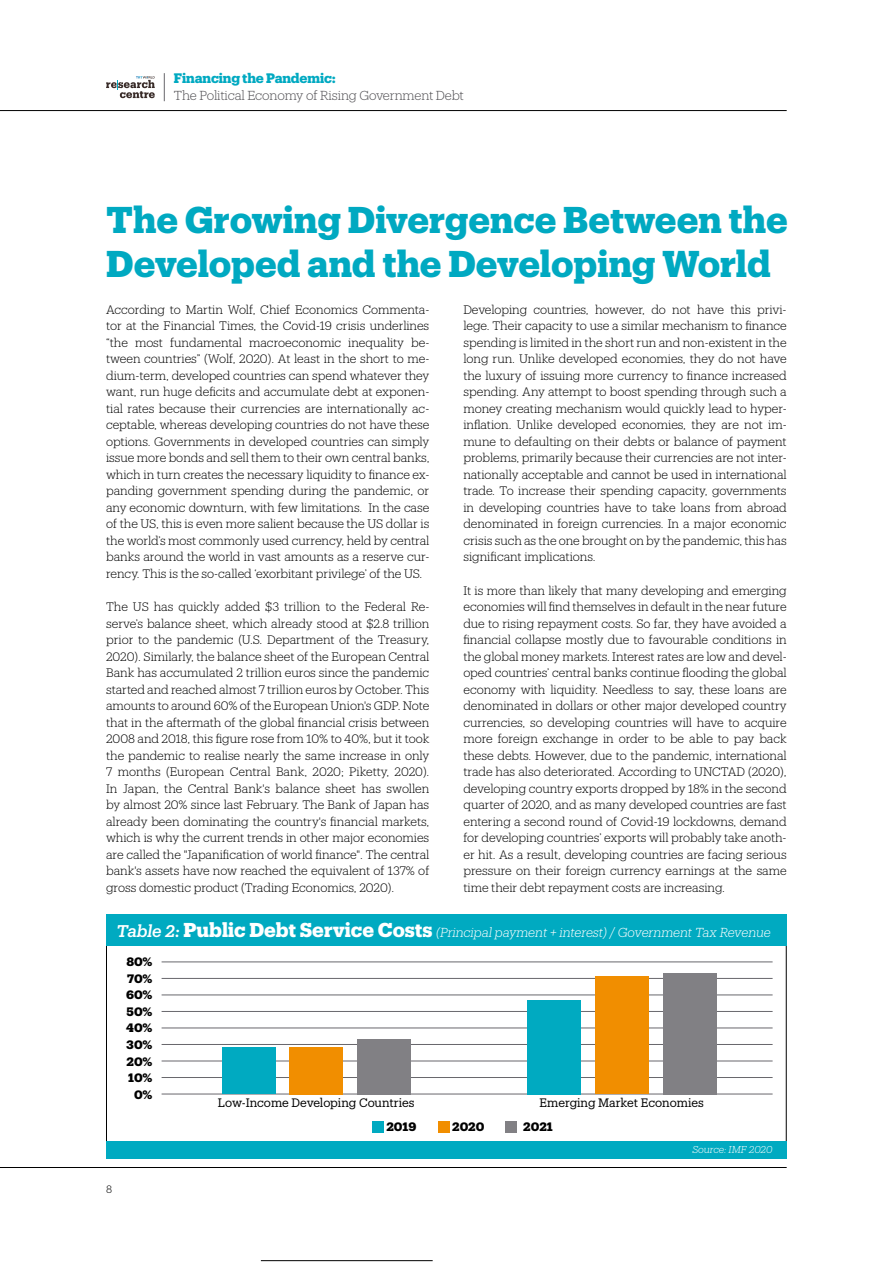
<style>
.page{position:relative;width:893px;height:1263px;background:#fff}
.page>*{position:absolute;margin:0;border:0;box-sizing:border-box;transform-origin:0 0}
.t1{font:700 36.45px/43.8px "Produkt";color:#00a9c1}
.t2{font:700 13.5px "Produkt";letter-spacing:-.01em;color:#00a9c1}
.t3{font:italic 300 12.75px "Produkt";letter-spacing:-.005em;color:#fff}
.t4{font:300 12.75px "Produkt";letter-spacing:-.015em;color:#504f53}
.t5{font:300 12px/16.5px "Produkt";letter-spacing:-.005em;color:#000;text-align:justify}
.t6{font:12px "Produkt";letter-spacing:-.005em;color:#000}
.t7{font:700 12px/16.6px "Produkt";letter-spacing:-.005em;color:#000;text-align:right}
.t8{font:300 10.5px "Produkt";color:#000}
.t9{font:italic 300 9.75px "Produkt";color:#fff}
.s1{font-weight:500;font-size:16.65px}
.s2{font-weight:700;font-style:normal;font-size:19.65px}
</style>
<div class="page">
<hr style="left:0;top:110px;width:787px;height:1px;background:#000">
<svg style="left:164px;top:73px;width:1px;height:28px"></svg>
<svg style="left:106px;top:76px;width:49px;height:22px"></svg>
<hr style="left:162px;top:962px;width:611px;height:1px;background:#68676c">
<hr style="left:162px;top:978px;width:611px;height:1px;background:#68676c">
<hr style="left:162px;top:995px;width:611px;height:1px;background:#68676c">
<hr style="left:162px;top:1011px;width:611px;height:1px;background:#68676c">
<hr style="left:162px;top:1028px;width:611px;height:1px;background:#68676c">
<hr style="left:162px;top:1044px;width:611px;height:1px;background:#68676c">
<hr style="left:162px;top:1061px;width:611px;height:1px;background:#68676c">
<hr style="left:162px;top:1077px;width:611px;height:1px;background:#68676c">
<hr style="left:162px;top:1094px;width:611px;height:1px;background:#68676c">
<hr style="left:0;top:1167px;width:787px;height:1px;background:#000">
<div style="left:106px;top:914px;width:681px;height:32px;background:#00aac1"></div>
<div style="left:106px;top:1141px;width:681px;height:18px;background:#00aac1"></div>
<hr style="left:261px;top:1260px;width:172px;height:1px;background:#000">
<div style="left:290px;top:1047px;width:53px;height:47px;background:#f18e00"></div>
<div style="left:595px;top:976px;width:53px;height:118px;background:#f18e00"></div>
<div style="left:358px;top:1039px;width:53px;height:55px;background:#818084"></div>
<div style="left:663px;top:973px;width:53px;height:121px;background:#818084"></div>
<div style="left:222px;top:1047px;width:54px;height:47px;background:#00aac1"></div>
<div style="left:438px;top:1121px;width:11px;height:11px;background:#f18e00"></div>
<div style="left:506px;top:1121px;width:11px;height:11px;background:#818084"></div>
<div style="left:372px;top:1121px;width:11px;height:11px;background:#00aac1"></div>
<div style="left:527px;top:1000px;width:54px;height:94px;background:#00aac1"></div>
<p class="t2" style="left:174px;top:69px;width:163px">Financing the Pandemic:</p>
<p class="t4" style="left:174px;top:87px;width:292px">The Political Economy of Rising Government Debt</p>
<h1 class="t1" style="left:106px;top:196px;width:683px">The Growing Divergence Between the<br>Developed and the Developing World</h1>
<p class="t5" style="left:106px;top:301px;width:325px">According to Martin Wolf, Chief Economics Commenta&shy;tor at the Financial Times, the Covid-19 crisis underlines “the most fundamental macroeconomic inequality be&shy;tween countries” (Wolf, 2020). At least in the short to me&shy;dium-term, developed countries can spend whatever they want, run huge deficits and accumulate debt at exponen&shy;tial rates because their currencies are internationally ac&shy;ceptable, whereas developing countries do not have these options. Governments in developed countries can simply issue more bonds and sell them to their own central banks, which in turn creates the necessary liquidity to finance ex&shy;panding government spending during the pandemic, or any economic downturn, with few limitations. In the case of the US, this is even more salient because the US dollar is the world’s most commonly used currency, held by central banks around the world in vast amounts as a reserve cur&shy;rency. This is the so-called ‘exorbitant privilege’ of the US.</p>
<p class="t5" style="left:106px;top:598px;width:325px">The US has quickly added $3 trillion to the Federal Re&shy;serve’s balance sheet, which already stood at $2.8 trillion prior to the pandemic (U.S. Department of the Treasury, 2020). Similarly, the balance sheet of the European Central Bank has accumulated 2 trillion euros since the pandemic started and reached almost 7 trillion euros by October. This amounts to around 60% of the European Union's GDP. Note that in the aftermath of the global financial crisis between 2008 and 2018, this figure rose from 10% to 40%, but it took the pandemic to realise nearly the same increase in only 7 months (European Central Bank, 2020; Piketty, 2020).<br>In Japan, the Central Bank's balance sheet has swollen by almost 20% since last February. The Bank of Japan has already been dominating the country's financial markets, which is why the current trends in other major economies are called the "Japanification of world finance". The central bank's assets have now reached the equivalent of 137% of gross domestic product (Trading Economics, 2020).</p>
<p class="t5" style="left:463px;top:301px;width:325px">Developing countries, however, do not have this privi&shy;lege. Their capacity to use a similar mechanism to finance spending is limited in the short run and non-existent in the long run. Unlike developed economies, they do not have the luxury of issuing more currency to finance increased spending. Any attempt to boost spending through such a money creating mechanism would quickly lead to hyper&shy;inflation. Unlike developed economies, they are not im&shy;mune to defaulting on their debts or balance of payment problems, primarily because their currencies are not inter&shy;nationally acceptable and cannot be used in international trade. To increase their spending capacity, governments in developing countries have to take loans from abroad denominated in foreign currencies. In a major economic crisis such as the one brought on by the pandemic, this has significant implications.</p>
<p class="t5" style="left:463px;top:582px;width:325px">It is more than likely that many developing and emerging economies will find themselves in default in the near future due to rising repayment costs. So far, they have avoided a financial collapse mostly due to favourable conditions in the global money markets. Interest rates are low and devel&shy;oped countries’ central banks continue flooding the global economy with liquidity. Needless to say, these loans are denominated in dollars or other major developed country currencies, so developing countries will have to acquire more foreign exchange in order to be able to pay back these debts. However, due to the pandemic, international trade has also deteriorated. According to UNCTAD (2020), developing country exports dropped by 18% in the second quarter of 2020, and as many developed countries are fast entering a second round of Covid-19 lockdowns, demand for developing countries’ exports will probably take anoth&shy;er hit. As a result, developing countries are facing serious pressure on their foreign currency earnings at the same time their debt repayment costs are increasing.</p>
<p class="t3" style="left:116px;top:924px;width:656px"><span class="s1">Table 2:</span> <span class="s2">Public Debt Service Costs</span> (Principal payment + interest) / Government Tax Revenue</p>
<p class="t7" style="left:126px;top:952px;width:28px">80%<br>70%<br>60%<br>50%<br>40%<br>30%<br>20%<br>10%<br>0%</p>
<p class="t8" style="left:106px;top:1182px;width:8px">8</p>
<p class="t6" style="left:218px;top:1094px;width:198px">Low-Income Developing Countries</p>
<p class="t6" style="left:539px;top:1094px;width:166px">Emerging Market Economies</p>
<p class="t7" style="left:386px;top:1117px;width:31px">2019</p>
<p class="t7" style="left:452px;top:1117px;width:34px">2020</p>
<p class="t7" style="left:523px;top:1117px;width:31px">2021</p>
<p class="t9" style="left:692px;top:1143px;width:82px">Source: IMF 2020</p>
</div>
